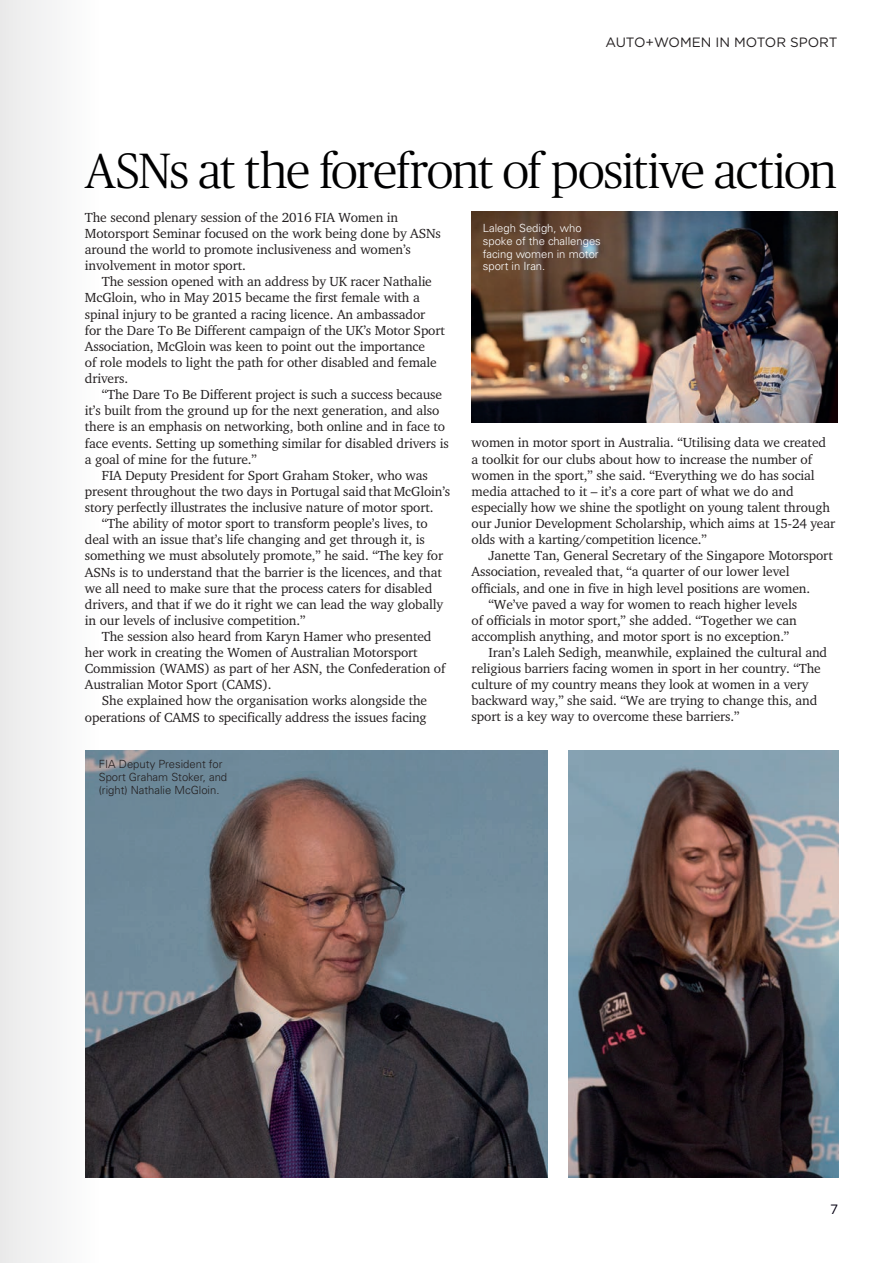
<style>
.page{position:relative;width:893px;height:1263px;background:#fff}
.page>*{position:absolute;margin:0;border:0;box-sizing:border-box;transform-origin:0 0}
.t1{font:300 49.5px "Publico";letter-spacing:-.03em;color:#000001}
.t2{font:13.5px/16px "Charter Itc T";letter-spacing:-.01em;color:#231f20}
.t3{font:13.5px "Gotham";color:#231f20}
.t4{font:13.5px "Gotham";color:#050012}
.t5{font:300 11.25px/12.8px "Univers";color:#fff}
.t6{font:300 11.25px/12.8px "Univers";color:#231f20}
</style>
<div class="page">
<div style="left:0;top:0;width:99px;height:1263px;background:#f4f4f4"></div>
<img style="left:85px;top:750px;width:462px;height:428px">
<img style="left:569px;top:750px;width:269px;height:428px">
<img style="left:472px;top:212px;width:365px;height:210px">
<p class="t3" style="left:605px;top:35px;width:234px">AUTO+WOMEN IN MOTOR SPORT</p>
<h1 class="t1" style="left:85px;top:138px;width:754px">ASNs at the forefront of positive action</h1>
<p class="t2" style="left:85px;top:209px;width:358px">The second plenary session of the 2016 FIA Women in Motorsport Seminar focused on the work being done by ASNs around the world to promote inclusiveness and women’s involvement in motor sport.</p>
<p class="t2" style="left:85px;top:273px;width:362px;text-indent:17px">The session opened with an address by UK racer Nathalie McGloin, who in May 2015 became the first female with a spinal injury to be granted a racing licence. An ambassador for the Dare To Be Different campaign of the UK’s Motor Sport Association, McGloin was keen to point out the importance<br>of role models to light the path for other disabled and female drivers.</p>
<p class="t2" style="left:102px;top:386px;width:342px">“The Dare To Be Different project is such a success because</p>
<p class="t2" style="left:85px;top:402px;width:356px">it’s built from the ground up for the next generation, and also</p>
<p class="t2" style="left:85px;top:418px;width:362px">there is an emphasis on networking, both online and in face to</p>
<p class="t2" style="left:85px;top:435px;width:365px">face events. Setting up something similar for disabled drivers is</p>
<p class="t2" style="left:85px;top:451px;width:174px">a goal of mine for the future.”</p>
<p class="t2" style="left:102px;top:467px;width:327px">FIA Deputy President for Sport Graham Stoker, who was</p>
<p class="t2" style="left:85px;top:483px;width:367px">present throughout the two days in Portugal said that McGloin’s</p>
<p class="t2" style="left:85px;top:499px;width:350px">story perfectly illustrates the inclusive nature of motor sport.</p>
<p class="t2" style="left:102px;top:515px;width:327px">“The ability of motor sport to transform people’s lives, to</p>
<p class="t2" style="left:85px;top:531px;width:341px">deal with an issue that’s life changing and get through it, is</p>
<p class="t2" style="left:85px;top:547px;width:360px">something we must absolutely promote,” he said. “The key for</p>
<p class="t2" style="left:85px;top:563px;width:359px">ASNs is to understand that the barrier is the licences, and that</p>
<p class="t2" style="left:85px;top:580px;width:349px">we all need to make sure that the process caters for disabled</p>
<p class="t2" style="left:85px;top:596px;width:360px">drivers, and that if we do it right we can lead the way globally</p>
<p class="t2" style="left:85px;top:612px;width:222px">in our levels of inclusive competition.”</p>
<p class="t2" style="left:102px;top:628px;width:331px">The session also heard from Karyn Hamer who presented</p>
<p class="t2" style="left:85px;top:644px;width:334px">her work in creating the Women of Australian Motorsport</p>
<p class="t2" style="left:85px;top:660px;width:362px">Commission (WAMS) as part of her ASN, the Confederation of</p>
<p class="t2" style="left:85px;top:676px;width:188px">Australian Motor Sport (CAMS).</p>
<p class="t2" style="left:102px;top:692px;width:327px">She explained how the organisation works alongside the</p>
<p class="t2" style="left:85px;top:709px;width:343px">operations of CAMS to specifically address the issues facing</p>
<p class="t6" style="left:99px;top:758px;width:130px">FIA Deputy President for<br>Sport Graham Stoker, and (right) Nathalie McGloin.</p>
<p class="t5" style="left:483px;top:222px;width:120px">Lalegh Sedigh, who spoke of the challenges facing women in motor sport in Iran.</p>
<p class="t2" style="left:472px;top:434px;width:365px">women in motor sport in Australia. “Utilising data we created a toolkit for our clubs about how to increase the number of women in the sport,” she said. “Everything we do has social media attached to it – it’s a core part of what we do and especially how we shine the spotlight on young talent through our Junior Development Scholarship, which aims at 15-24 year olds with a karting/competition licence.”</p>
<p class="t2" style="left:489px;top:547px;width:346px">Janette Tan, General Secretary of the Singapore Motorsport</p>
<p class="t2" style="left:472px;top:563px;width:319px">Association, revealed that, “a quarter of our lower level</p>
<p class="t2" style="left:472px;top:579px;width:340px">officials, and one in five in high level positions are women.</p>
<p class="t2" style="left:489px;top:596px;width:310px">“We’ve paved a way for women to reach higher levels</p>
<p class="t2" style="left:472px;top:612px;width:327px">of officials in motor sport,” she added. “Together we can</p>
<p class="t2" style="left:472px;top:628px;width:319px">accomplish anything, and motor sport is no exception.”</p>
<p class="t2" style="left:489px;top:644px;width:340px">Iran’s Laleh Sedigh, meanwhile, explained the cultural and</p>
<p class="t2" style="left:472px;top:660px;width:351px">religious barriers facing women in sport in her country. “The</p>
<p class="t2" style="left:472px;top:676px;width:338px">culture of my country means they look at women in a very</p>
<p class="t2" style="left:472px;top:692px;width:347px">backward way,” she said. “We are trying to change this, and</p>
<p class="t2" style="left:472px;top:708px;width:269px">sport is a key way to overcome these barriers.”</p>
<p class="t4" style="left:830px;top:1202px;width:10px">7</p>
</div>
